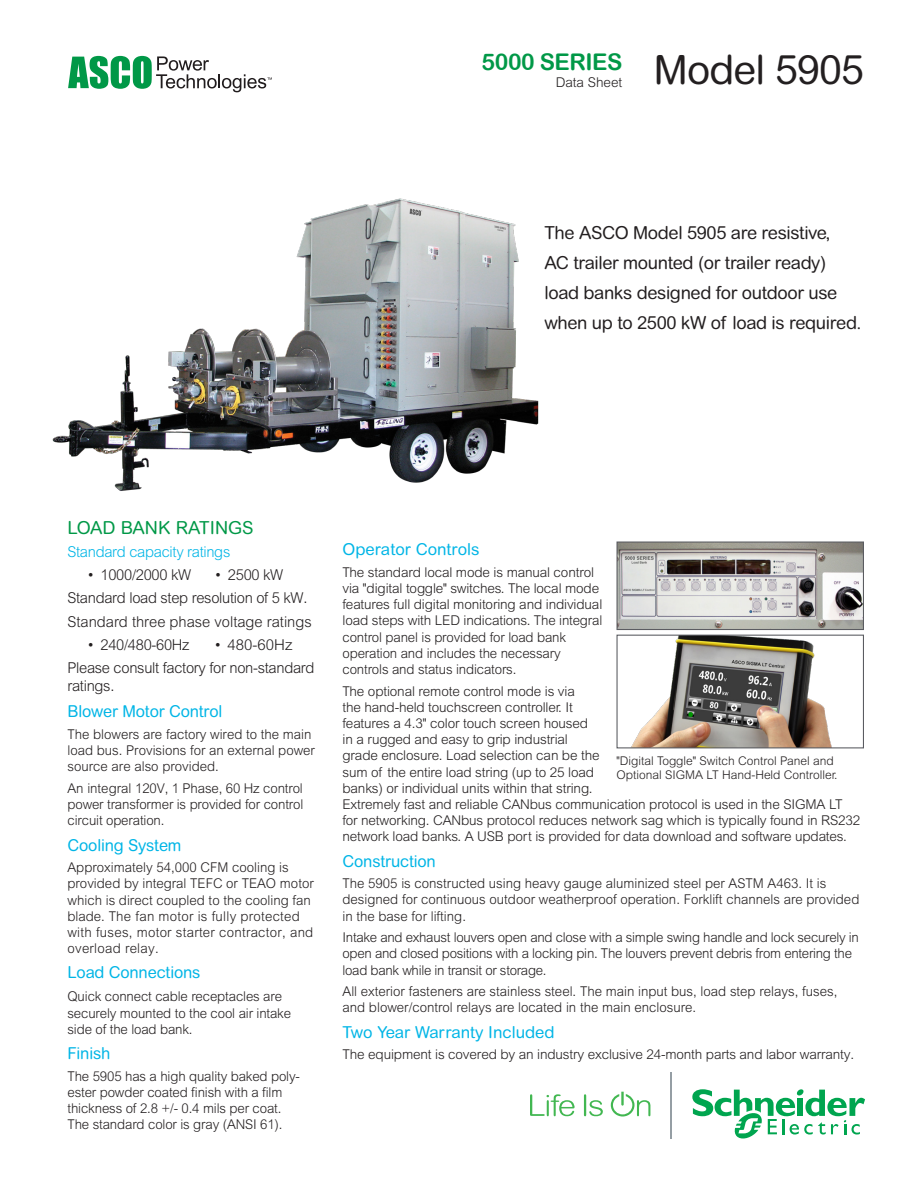
<style>
.page{position:relative;width:918px;height:1188px;background:#fff}
.page>*{position:absolute;margin:0;border:0;box-sizing:border-box;transform-origin:0 0}
.Data_sheet_2nd_SUBHE{font:40.5px "Arial Rounded MT Pro";letter-spacing:-.02em;color:#231f20}
.Data_sheet_2nd_SUBHE-2{font:22.95px "Arial Rounded MT Bold";letter-spacing:-.02em;color:#009847}
.Data_sheet_SUBHEAD{font:18px/30px "Arial Rounded MT Pro";letter-spacing:-.02em;color:#231f20}
.Data_sheet_2nd_SUBHE-3{font:18px "Arial Rounded MT Pro";color:#009847}
.Front_Page-Body-EB{font:16.5px "Arial Rounded MT Pro";letter-spacing:-.01em;color:#00b5e6}
.Back_Page-Body-EB{font:16.5px "Arial Rounded MT Pro";color:#00b5e6}
.Front_Page-Body-EB-2{font:300 15px/18px "Arial MT Pro";letter-spacing:-.02em;color:#231f20}
.Data_sheet_2nd_SUBHE-4{font:300 15px "Arial MT Pro";letter-spacing:-.02em;color:#231f20}
.Data_sheet_2nd_SUBHE-5{font:300 15px "Arial MT Pro";color:#231f20}
.Data_sheet_2nd_SUBHE-6{font:300 15px "Arial MT Pro";letter-spacing:-.02em;color:#00b5e6}
.Front_Page-Body-EB-3{font:300 13.5px/16.2px "Arial MT Pro";color:#231f20}
.Back_Page-Body-EB-2{font:300 13.5px/16.2px "Arial MT Pro";letter-spacing:-.01em;color:#231f20}
.Front_Page-Body-EB-4{font:300 13.5px/16.2px "Arial MT Pro";letter-spacing:-.02em;color:#231f20}
.Data_sheet_2nd_SUBHE-7{font:300 13.5px "Arial MT Pro";color:#231f20}
.Data_sheet_2nd_SUBHE-8{font:300 12px/14.4px "Arial MT Pro";color:#231f20}
</style>
<div class="page">
<img style="left:52px;top:198px;width:487px;height:293px">
<svg style="left:530px;top:1094px;width:45px;height:22px"></svg>
<svg style="left:584px;top:1094px;width:19px;height:22px"></svg>
<svg style="left:611px;top:1092px;width:39px;height:25px"></svg>
<svg style="left:692px;top:1089px;width:173px;height:50px"></svg>
<hr style="left:671px;top:1072px;width:1px;height:67px;background:#959ea4">
<svg style="left:68px;top:56px;width:204px;height:36px"></svg>
<img style="left:632px;top:637px;width:200px;height:109px">
<div style="left:616px;top:635px;width:248px;height:113px;border:1px solid #5b5c61"></div>
<img style="left:618px;top:543px;width:244px;height:85px">
<div style="left:616px;top:541px;width:248px;height:89px;border:1px solid #5b5c61"></div>
<p class="Data_sheet_2nd_SUBHE-2" style="left:482px;top:49px;width:142px">5000 SERIES</p>
<p class="Data_sheet_2nd_SUBHE-7" style="left:556px;top:74px;width:68px">Data Sheet</p>
<p class="Data_sheet_2nd_SUBHE" style="left:654px;top:46px;width:212px">Model 5905</p>
<p class="Data_sheet_SUBHEAD" style="left:544px;top:218px;width:318px">The ASCO Model 5905 are resistive,<br>AC trailer mounted (or trailer ready) load banks designed for outdoor use when up to 2500 kW of load is required.</p>
<p class="Data_sheet_2nd_SUBHE-3" style="left:68px;top:517px;width:188px">LOAD BANK RATINGS</p>
<p class="Data_sheet_2nd_SUBHE-6" style="left:68px;top:542px;width:164px">Standard capacity ratings</p>
<p class="Front_Page-Body-EB-2" style="left:87px;top:566px;width:106px">• 1000/2000 kW</p>
<p class="Front_Page-Body-EB-2" style="left:214px;top:566px;width:70px">• 2500 kW</p>
<p class="Data_sheet_2nd_SUBHE-4" style="left:68px;top:589px;width:241px">Standard load step resolution of 5 kW.</p>
<p class="Data_sheet_2nd_SUBHE-5" style="left:68px;top:612px;width:246px">Standard three phase voltage ratings</p>
<p class="Front_Page-Body-EB-2" style="left:87px;top:636px;width:104px">• 240/480-60Hz</p>
<p class="Front_Page-Body-EB-2" style="left:214px;top:636px;width:80px">• 480-60Hz</p>
<p class="Front_Page-Body-EB-2" style="left:68px;top:659px;width:249px">Please consult factory for non-standard ratings.</p>
<p class="Front_Page-Body-EB" style="left:68px;top:702px;width:157px">Blower Motor Control</p>
<p class="Front_Page-Body-EB-3" style="left:68px;top:727px;width:249px">The blowers are factory wired to the main load bus. Provisions for an external power source are also provided.</p>
<p class="Front_Page-Body-EB-3" style="left:68px;top:781px;width:237px;text-align:justify">An integral 120V, 1 Phase, 60 Hz control power transformer is provided for control circuit operation.</p>
<p class="Front_Page-Body-EB" style="left:68px;top:835px;width:115px">Cooling System</p>
<p class="Front_Page-Body-EB-3" style="left:68px;top:860px;width:248px">Approximately 54,000 CFM cooling is provided by integral TEFC or TEAO motor which is direct coupled to the cooling fan blade. The fan motor is fully protected with fuses, motor starter contractor, and overload relay.</p>
<p class="Front_Page-Body-EB" style="left:68px;top:963px;width:135px">Load Connections</p>
<p class="Front_Page-Body-EB-3" style="left:68px;top:989px;width:225px">Quick connect cable receptacles are securely mounted to the cool air intake side of the load bank.</p>
<p class="Front_Page-Body-EB" style="left:68px;top:1044px;width:44px">Finish</p>
<p class="Front_Page-Body-EB-3" style="left:68px;top:1068px;width:234px">The 5905 has a high quality baked poly&shy;ester powder coated finish with a film thickness of 2.8 +/- 0.4 mils per coat.<br>The standard color is gray (ANSI 61).</p>
<p class="Back_Page-Body-EB" style="left:343px;top:540px;width:139px">Operator Controls</p>
<p class="Back_Page-Body-EB-2" style="left:343px;top:564px;width:261px">The standard local mode is manual control via "digital toggle" switches. The local mode features full digital monitoring and individual load steps with LED indications. The integral control panel is provided for load bank operation and includes the necessary controls and status indicators.</p>
<p class="Back_Page-Body-EB-2" style="left:343px;top:683px;width:519px">The optional remote control mode is via<br>the hand-held touchscreen controller. It<br>features a 4.3" color touch screen housed<br>in a rugged and easy to grip industrial<br>grade enclosure. Load selection can be the<br>sum of the entire load string (up to 25 load<br>banks) or individual units within that string.<br>Extremely fast and reliable CANbus communication protocol is used in the SIGMA LT for networking. CANbus protocol reduces network sag which is typically found in RS232 network load banks. A USB port is provided for data download and software updates.</p>
<p class="Front_Page-Body-EB" style="left:343px;top:851px;width:95px">Construction</p>
<p class="Front_Page-Body-EB-3" style="left:343px;top:876px;width:518px">The 5905 is constructed using heavy gauge aluminized steel per ASTM A463. It is designed for continuous outdoor weatherproof operation. Forklift channels are provided in the base for lifting.</p>
<p class="Front_Page-Body-EB-4" style="left:343px;top:930px;width:518px">Intake and exhaust louvers open and close with a simple swing handle and lock securely in open and closed positions with a locking pin. The louvers prevent debris from entering the load bank while in transit or storage.</p>
<p class="Front_Page-Body-EB-3" style="left:343px;top:984px;width:496px">All exterior fasteners are stainless steel. The main input bus, load step relays, fuses, and blower/control relays are located in the main enclosure.</p>
<p class="Back_Page-Body-EB" style="left:343px;top:1022px;width:214px">Two Year Warranty Included</p>
<p class="Back_Page-Body-EB-2" style="left:343px;top:1047px;width:513px">The equipment is covered by an industry exclusive 24-month parts and labor warranty.</p>
<p class="Data_sheet_2nd_SUBHE-8" style="left:616px;top:754px;width:223px">"Digital Toggle" Switch Control Panel and<br>Optional SIGMA LT Hand-Held Controller.</p>
</div>
